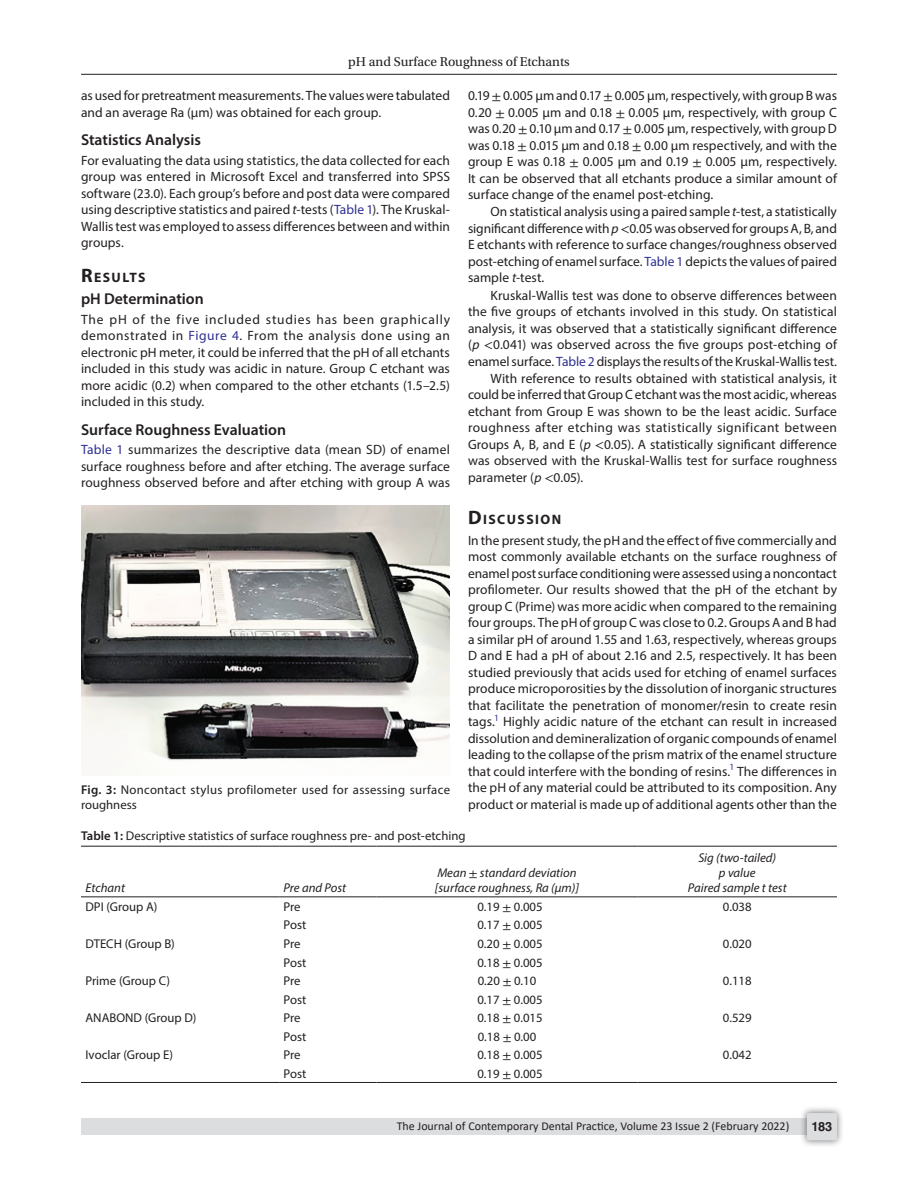
<style>
.page{position:relative;width:918px;height:1188px;background:#fff}
.page>*{position:absolute;margin:0;border:0;box-sizing:border-box;transform-origin:0 0}
.Head-2{font:600 15.75px "Myriad Pro";color:#231f20}
.Head-2-stk{font:600 15.75px "Myriad Pro";color:#231f20}
.Head-1{font:700 13.65px "Myriad Pro";letter-spacing:.105em;color:#231f20}
.Para-NoIndent{font:13.5px/16.5px "Myriad Pro";color:#231f20;text-align:justify}
.Para-Indent{font:13.5px/16.5px "Myriad Pro";color:#231f20;text-align:justify}
.t1{font:13.5px "Utopia Std";color:#231f20}
.TableBody{font:12.75px "Myriad Pro";color:#231f20}
.TableHeader{font:italic 12.75px "Myriad Pro";color:#231f20}
.FigCaption{font:12.75px/15.3px "Myriad Pro";letter-spacing:.025em;color:#231f20}
.TableCaption{font:12.75px "Myriad Pro";color:#231f20}
.t2{font:700 12.75px "Helvetica LT Std";color:#231f20}
.t3{font:12px "Calibri";color:#231f20}
.s1{font-style:italic}
.s2{color:#2e3092}
.s3{font-size:19.5px}
.s4{font-family:"STIX General"}
.s5{font-weight:600}
.s6{font-family:"STIX General";font-style:normal}
</style>
<div class="page">
<hr style="left:81px;top:74px;width:756px;height:1px;background:#231f20">
<div style="left:81px;top:1119px;width:756px;height:16px;background:#dcdddf"></div>
<div style="left:800px;top:1106px;width:44px;height:41px;background:#231f20;opacity:.61"></div>
<div style="left:807px;top:1113px;width:30px;height:27px;background:#dcdddf;border-radius:2px"></div>
<img style="left:82px;top:506px;width:367px;height:265px">
<hr style="left:81px;top:846px;width:198px;height:1px;background:#231f20">
<hr style="left:279px;top:846px;width:97px;height:1px;background:#231f20">
<hr style="left:376px;top:846px;width:262px;height:1px;background:#231f20">
<hr style="left:638px;top:846px;width:199px;height:1px;background:#231f20">
<hr style="left:81px;top:896px;width:198px;height:1px;background:#231f20">
<hr style="left:279px;top:896px;width:97px;height:1px;background:#231f20">
<hr style="left:376px;top:896px;width:262px;height:1px;background:#231f20">
<hr style="left:638px;top:896px;width:199px;height:1px;background:#231f20">
<hr style="left:81px;top:1082px;width:198px;height:1px;background:#231f20">
<hr style="left:279px;top:1082px;width:97px;height:1px;background:#231f20">
<hr style="left:376px;top:1082px;width:262px;height:1px;background:#231f20">
<hr style="left:638px;top:1082px;width:199px;height:1px;background:#231f20">
<p class="t1" style="left:348px;top:55px;width:223px">pH and Surface Roughness of Etchants</p>
<p class="Para-NoIndent" style="left:81px;top:87px;width:371px">as used for pretreatment measurements. The values were tabulated and an average Ra (µm) was obtained for each group.</p>
<p class="Head-2" style="left:81px;top:130px;width:121px">Statistics Analysis</p>
<p class="Para-NoIndent" style="left:81px;top:152px;width:371px">For evaluating the data using statistics, the data collected for each group was entered in Microsoft Excel and transferred into SPSS software (23.0). Each group’s before and post data were compared using descriptive statistics and paired <span class="s1">t</span>-tests (<span class="s2">Table 1</span>). The Kruskal-Wallis test was employed to assess differences between and within groups.</p>
<p class="Head-1" style="left:81px;top:268px;width:66px"><span class="s3">R</span>ESULTS</p>
<p class="Head-2-stk" style="left:81px;top:289px;width:124px">pH Determination</p>
<p class="Para-NoIndent" style="left:81px;top:311px;width:371px">The pH of the five included studies has been graphically demonstrated in <span class="s2">Figure 4</span>. From the analysis done using an electronic pH meter, it could be inferred that the pH of all etchants included in this study was acidic in nature. Group C etchant was more acidic (0.2) when compared to the other etchants (1.5–2.5) included in this study.</p>
<p class="Head-2" style="left:81px;top:419px;width:207px">Surface Roughness Evaluation</p>
<p class="Para-NoIndent" style="left:81px;top:441px;width:371px"><span class="s2">Table 1</span> summarizes the descriptive data (mean SD) of enamel surface roughness before and after etching. The average surface roughness observed before and after etching with group A was</p>
<p class="Para-NoIndent" style="left:468px;top:87px;width:371px">0.19 <span class="s4">±</span> 0.005 µm and 0.17 <span class="s4">±</span> 0.005 µm, respectively, with group B was 0.20 <span class="s4">±</span> 0.005 µm and 0.18 <span class="s4">±</span> 0.005 µm, respectively, with group C was 0.20 <span class="s4">±</span> 0.10 µm and 0.17 <span class="s4">±</span> 0.005 µm, respectively, with group D was 0.18 <span class="s4">±</span> 0.015 µm and 0.18 <span class="s4">±</span> 0.00 µm respectively, and with the group E was 0.18 <span class="s4">±</span> 0.005 µm and 0.19 <span class="s4">±</span> 0.005 µm, respectively.<br>It can be observed that all etchants produce a similar amount of surface change of the enamel post-etching.</p>
<p class="Para-Indent" style="left:468px;top:203px;width:371px;text-indent:22px">On statistical analysis using a paired sample <span class="s1">t</span>-test, a statistically significant difference with <span class="s1">p</span><span class="s4">&lt;</span>0.05 was observed for groups A, B, and E etchants with reference to surface changes/roughness observed post-etching of enamel surface. <span class="s2">Table 1</span> depicts the values of paired sample <span class="s1">t</span>-test.</p>
<p class="Para-Indent" style="left:468px;top:287px;width:371px;text-indent:22px">Kruskal-Wallis test was done to observe differences between the five groups of etchants involved in this study. On statistical analysis, it was observed that a statistically significant difference (<span class="s1">p</span> <span class="s4">&lt;</span>0.041) was observed across the five groups post-etching of enamel surface. <span class="s2">Table 2</span> displays the results of the Kruskal-Wallis test.</p>
<p class="Para-Indent" style="left:468px;top:370px;width:371px;text-indent:22px">With reference to results obtained with statistical analysis, it could be inferred that Group C etchant was the most acidic, whereas etchant from Group E was shown to be the least acidic. Surface roughness after etching was statistically significant between Groups A, B, and E (<span class="s1">p</span> <span class="s4">&lt;</span>0.05). A statistically significant difference was observed with the Kruskal-Wallis test for surface roughness parameter (<span class="s1">p</span> <span class="s4">&lt;</span>0.05).</p>
<p class="Head-1" style="left:468px;top:510px;width:95px"><span class="s3">D</span>ISCUSSION</p>
<p class="Para-NoIndent" style="left:468px;top:532px;width:371px">In the present study, the pH and the effect of five commercially and most commonly available etchants on the surface roughness of enamel post surface conditioning were assessed using a noncontact profilometer. Our results showed that the pH of the etchant by group C (Prime) was more acidic when compared to the remaining four groups. The pH of group C was close to 0.2. Groups A and B had a similar pH of around 1.55 and 1.63, respectively, whereas groups D and E had a pH of about 2.16 and 2.5, respectively. It has been studied previously that acids used for etching of enamel surfaces produce microporosities by the dissolution of inorganic structures that facilitate the penetration of monomer/resin to create resin tags.<sup>1</sup> Highly acidic nature of the etchant can result in increased dissolution and demineralization of organic compounds of enamel leading to the collapse of the prism matrix of the enamel structure that could interfere with the bonding of resins.<sup>1</sup> The differences in the pH of any material could be attributed to its composition. Any product or material is made up of additional agents other than the</p>
<p class="FigCaption" style="left:81px;top:782px;width:371px"><span class="s5">Fig. 3:</span> Noncontact stylus profilometer used for assessing surface roughness</p>
<p class="TableCaption" style="left:81px;top:828px;width:386px"><span class="s5">Table 1:</span> Descriptive statistics of surface roughness pre- and post-etching</p>
<p class="TableHeader" style="left:86px;top:880px;width:41px">Etchant</p>
<p class="TableHeader" style="left:284px;top:880px;width:64px">Pre and Post</p>
<p class="TableHeader" style="left:437px;top:865px;width:141px">Mean <span class="s6">±</span> standard deviation</p>
<p class="TableHeader" style="left:435px;top:880px;width:146px">[surface roughness, Ra (µm)]</p>
<p class="TableHeader" style="left:698px;top:850px;width:79px">Sig (two-tailed)</p>
<p class="TableHeader" style="left:719px;top:865px;width:38px">p value</p>
<p class="TableHeader" style="left:688px;top:880px;width:100px">Paired sample t test</p>
<p class="TableBody" style="left:86px;top:899px;width:74px">DPI (Group A)</p>
<p class="TableBody" style="left:284px;top:899px;width:19px">Pre</p>
<p class="TableBody" style="left:477px;top:899px;width:67px">0.19 <span class="s4">±</span> 0.005</p>
<p class="TableBody" style="left:723px;top:899px;width:30px">0.038</p>
<p class="TableBody" style="left:284px;top:917px;width:24px">Post</p>
<p class="TableBody" style="left:477px;top:917px;width:67px">0.17 <span class="s4">±</span> 0.005</p>
<p class="TableBody" style="left:86px;top:936px;width:91px">DTECH (Group B)</p>
<p class="TableBody" style="left:284px;top:936px;width:19px">Pre</p>
<p class="TableBody" style="left:477px;top:936px;width:67px">0.20 <span class="s4">±</span> 0.005</p>
<p class="TableBody" style="left:723px;top:936px;width:30px">0.020</p>
<p class="TableBody" style="left:284px;top:954px;width:24px">Post</p>
<p class="TableBody" style="left:477px;top:954px;width:67px">0.18 <span class="s4">±</span> 0.005</p>
<p class="TableBody" style="left:86px;top:973px;width:86px">Prime (Group C)</p>
<p class="TableBody" style="left:284px;top:973px;width:19px">Pre</p>
<p class="TableBody" style="left:478px;top:973px;width:60px">0.20 <span class="s4">±</span> 0.10</p>
<p class="TableBody" style="left:723px;top:973px;width:30px">0.118</p>
<p class="TableBody" style="left:284px;top:992px;width:24px">Post</p>
<p class="TableBody" style="left:477px;top:992px;width:67px">0.17 <span class="s4">±</span> 0.005</p>
<p class="TableBody" style="left:86px;top:1010px;width:113px">ANABOND (Group D)</p>
<p class="TableBody" style="left:284px;top:1010px;width:19px">Pre</p>
<p class="TableBody" style="left:477px;top:1010px;width:67px">0.18 <span class="s4">±</span> 0.015</p>
<p class="TableBody" style="left:723px;top:1010px;width:30px">0.529</p>
<p class="TableBody" style="left:284px;top:1029px;width:24px">Post</p>
<p class="TableBody" style="left:478px;top:1029px;width:60px">0.18 <span class="s4">±</span> 0.00</p>
<p class="TableBody" style="left:86px;top:1047px;width:89px">Ivoclar (Group E)</p>
<p class="TableBody" style="left:284px;top:1047px;width:19px">Pre</p>
<p class="TableBody" style="left:477px;top:1047px;width:67px">0.18 <span class="s4">±</span> 0.005</p>
<p class="TableBody" style="left:723px;top:1047px;width:30px">0.042</p>
<p class="TableBody" style="left:284px;top:1066px;width:24px">Post</p>
<p class="TableBody" style="left:477px;top:1066px;width:67px">0.19 <span class="s4">±</span> 0.005</p>
<p class="t3" style="left:397px;top:1117px;width:394px">The Journal of Contemporary Dental Practice, Volume 23 Issue 2 (February 2022)</p>
<p class="t2" style="left:812px;top:1119px;width:22px">183</p>
</div>
